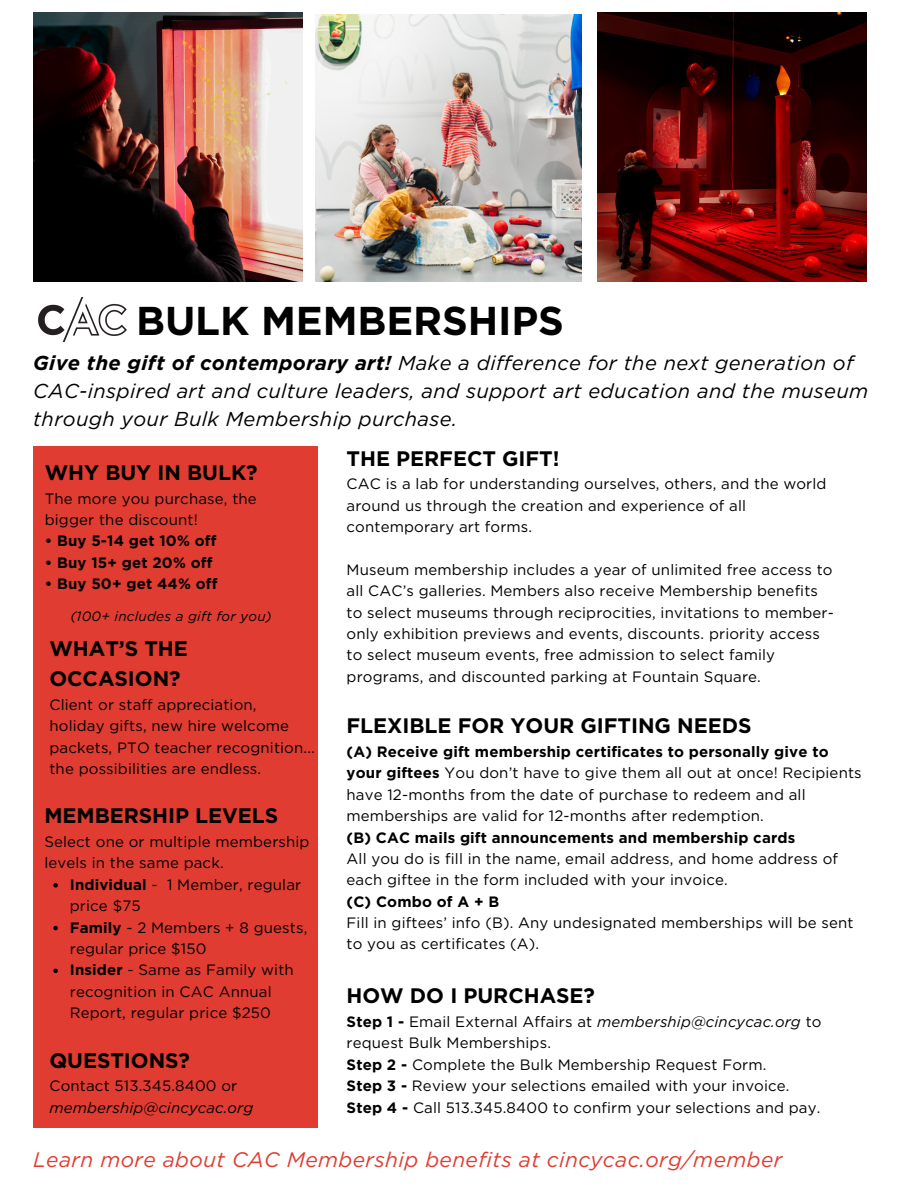
<style>
.page{position:relative;width:918px;height:1188px;background:#fff}
.page>*{position:absolute;margin:0;border:0;box-sizing:border-box;transform-origin:0 0}
.t1{font:700 40.2px "Gotham";letter-spacing:-.005em;color:#000}
.t2{font:700 21px/30.3px "Gotham";letter-spacing:-.005em;color:#000}
.t3{font:italic 21px "Gotham";letter-spacing:.02em;color:#e03c31}
.t4{font:italic 20.1px/28.2px "Gotham";letter-spacing:.02em;color:#000}
.t5{font:15px/21.3px "Gotham";letter-spacing:.01em;color:#000}
.t6{font:700 15px "Gotham";letter-spacing:.01em;color:#000}
.t7{font:italic 15px/21.3px "Gotham";letter-spacing:.01em;color:#000}
.t8{font:italic 13.5px "Gotham";letter-spacing:.02em;color:#000}
.s1{font-weight:400;color:#fff}
.s2{font-weight:700}
.s3{font-style:italic}
.s4{font-style:normal}
</style>
<div class="page">
<img style="left:38px;top:297px;width:88px;height:44px">
<div style="left:33px;top:446px;width:284px;height:682px;background:#e03c31"></div>
<img style="left:33px;top:13px;width:269px;height:269px">
<img style="left:597px;top:13px;width:269px;height:269px">
<img style="left:315px;top:15px;width:267px;height:266px">
<svg style="left:53px;top:883px;width:5px;height:5px"></svg>
<svg style="left:53px;top:926px;width:5px;height:4px"></svg>
<svg style="left:53px;top:969px;width:5px;height:4px"></svg>
<p class="t1" style="left:33px;top:296px;width:532px"><span class="s1">CAC</span> BULK MEMBERSHIPS</p>
<p class="t4" style="left:33px;top:348px;width:837px"><span class="s2">Give the gift of contemporary art!</span> Make a difference for the next generation of<br>CAC-inspired art and culture leaders, and support art education and the museum through your Bulk Membership purchase.</p>
<p class="t2" style="left:347px;top:443px;width:215px">THE PERFECT GIFT!</p>
<p class="t5" style="left:347px;top:473px;width:482px">CAC is a lab for understanding ourselves, others, and the world around us through the creation and experience of all contemporary art forms.</p>
<p class="t5" style="left:347px;top:559px;width:489px">Museum membership includes a year of unlimited free access to all CAC’s galleries. Members also receive Membership benefits to select museums through reciprocities, invitations to member&shy;only exhibition previews and events, discounts. priority access to select museum events, free admission to select family programs, and discounted parking at Fountain Square.</p>
<p class="t2" style="left:45px;top:457px;width:214px">WHY BUY IN BULK?</p>
<p class="t5" style="left:45px;top:488px;width:214px">The more you purchase, the bigger the discount!</p>
<p class="t6" style="left:45px;top:532px;width:173px">• Buy 5-14 get 10% off</p>
<p class="t6" style="left:45px;top:553px;width:169px">• Buy 15+ get 20% off</p>
<p class="t6" style="left:45px;top:575px;width:174px">• Buy 50+ get 44% off</p>
<h2 class="t8" style="left:70px;top:608px;width:203px">(100+ includes a gift for you)</h2>
<p class="t2" style="left:49px;top:633px;width:140px">WHAT’S THE<br>OCCASION?</p>
<p class="t5" style="left:49px;top:694px;width:267px">Client or staff appreciation, holiday gifts, new hire welcome packets, PTO teacher recognition... the possibilities are endless.</p>
<h2 class="t2" style="left:44px;top:801px;width:235px">MEMBERSHIP LEVELS</h2>
<h2 class="t5" style="left:44px;top:831px;width:267px">Select one or multiple membership levels in the same pack.</h2>
<h2 class="t5" style="left:70px;top:874px;width:233px"><span class="s2">Individual</span> - 1 Member, regular price $75</h2>
<p class="t5" style="left:70px;top:917px;width:239px"><span class="s2">Family</span> - 2 Members + 8 guests, regular price $150</p>
<p class="t5" style="left:70px;top:959px;width:225px"><span class="s2">Insider</span> - Same as Family with recognition in CAC Annual<br>Report, regular price $250</p>
<p class="t2" style="left:347px;top:711px;width:406px">FLEXIBLE FOR YOUR GIFTING NEEDS</p>
<p class="t5" style="left:347px;top:741px;width:517px"><span class="s2">(A) Receive gift membership certificates to personally give to your giftees</span> You don’t have to give them all out at once! Recipients have 12-months from the date of purchase to redeem and all memberships are valid for 12-months after redemption.<br><span class="s2">(B) CAC mails gift announcements and membership cards<br></span>All you do is fill in the name, email address, and home address of each giftee in the form included with your invoice.<br><span class="s2">(C) Combo of A + B<br></span>Fill in giftees’ info (B). Any undesignated memberships will be sent to you as certificates (A).</p>
<h2 class="t2" style="left:347px;top:981px;width:250px">HOW DO I PURCHASE?</h2>
<h2 class="t5" style="left:347px;top:1011px;width:476px"><span class="s2">Step 1 -</span> Email External Affairs at <span class="s3">membership@cincycac.org</span> to request Bulk Memberships.<br><span class="s2">Step 2 -</span> Complete the Bulk Membership Request Form.<br><span class="s2">Step 3 -</span> Review your selections emailed with your invoice.<br><span class="s2">Step 4 -</span> Call 513.345.8400 to confirm your selections and pay.</h2>
<h1 class="t2" style="left:49px;top:1045px;width:142px">QUESTIONS?</h1>
<h1 class="t7" style="left:49px;top:1075px;width:205px"><span class="s4">Contact 513.345.8400 or </span>membership@cincycac.org</h1>
<h2 class="t3" style="left:33px;top:1147px;width:751px">Learn more about CAC Membership benefits at cincycac.org/member</h2>
</div>
